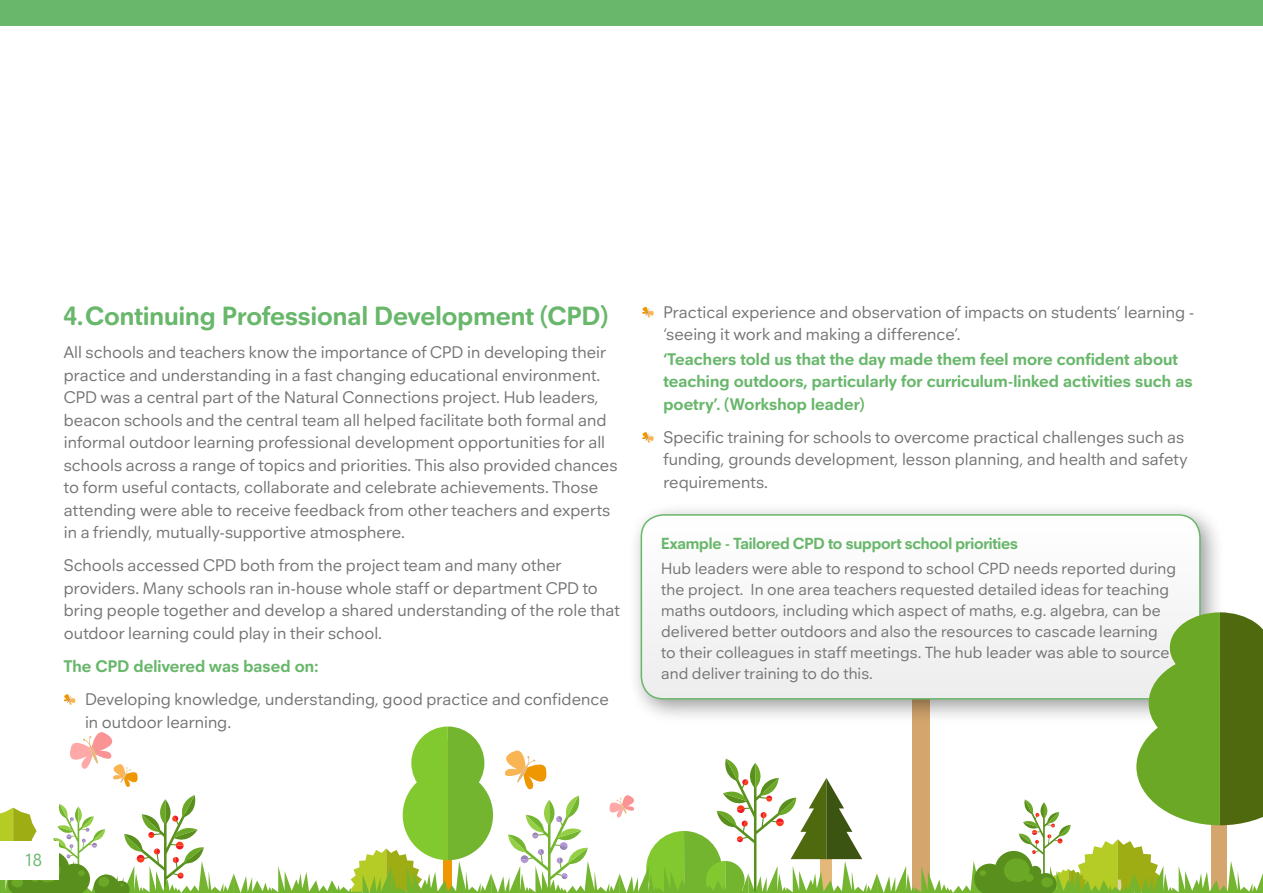
<style>
.page{position:relative;width:1263px;height:893px;background:#fff}
.page>*{position:absolute;margin:0;border:0;box-sizing:border-box;transform-origin:0 0}
.t1{font:700 27px "Neuzeitfor Plymouth";color:#68b76b}
.t2{font:18px "Neuzeitfor Plymouth";color:#68b76b}
.t3{font:17.25px/22.5px "Neuzeitfor Plymouth";color:#747373}
.t4{font:700 17.25px/22.5px "Neuzeitfor Plymouth";letter-spacing:.005em;color:#68b76b}
.t5{font:16.5px/21px "Neuzeitfor Plymouth";letter-spacing:.005em;color:#747373}
.t6{font:700 16.5px "Neuzeitfor Plymouth";letter-spacing:-.01em;color:#68b76b}
</style>
<div class="page">
<div style="left:0;top:0;width:1263px;height:26px;background:#68b76b"></div>
<div style="left:628px;top:502px;width:597px;height:222px;background:#000;opacity:.4"></div>
<svg style="left:641px;top:515px;width:559px;height:97px"></svg>
<div style="left:641px;top:514px;width:560px;height:186px;border:2px solid #68b76b;border-radius:22px"></div>
<svg style="left:642px;top:306px;width:12px;height:12px"></svg>
<svg style="left:642px;top:432px;width:12px;height:11px"></svg>
<svg style="left:0;top:612px;width:1263px;height:281px"></svg>
<div style="left:0;top:841px;width:59px;height:38px;background:#fff"></div>
<h1 class="t1" style="left:64px;top:299px;width:545px">4.Continuing Professional Development (CPD)</h1>
<p class="t3" style="left:64px;top:341px;width:555px">All schools and teachers know the importance of CPD in developing their practice and understanding in a fast changing educational environment.<br>CPD was a central part of the Natural Connections project. Hub leaders, beacon schools and the central team all helped facilitate both formal and informal outdoor learning professional development opportunities for all schools across a range of topics and priorities. This also provided chances to form useful contacts, collaborate and celebrate achievements. Those attending were able to receive feedback from other teachers and experts in a friendly, mutually-supportive atmosphere.</p>
<p class="t3" style="left:64px;top:554px;width:558px">Schools accessed CPD both from the project team and many other providers. Many schools ran in-house whole staff or department CPD to bring people together and develop a shared understanding of the role that outdoor learning could play in their school.</p>
<p class="t4" style="left:64px;top:655px;width:257px">The CPD delivered was based on:</p>
<p class="t3" style="left:85px;top:688px;width:525px">Developing knowledge, understanding, good practice and confidence in outdoor learning.</p>
<p class="t3" style="left:663px;top:300px;width:533px">Practical experience and observation of impacts on students’ learning - ‘seeing it work and making a difference’.</p>
<p class="t4" style="left:663px;top:348px;width:531px">‘Teachers told us that the day made them feel more confident about teaching outdoors, particularly for curriculum-linked activities such as poetry’. (Workshop leader)</p>
<p class="t3" style="left:663px;top:426px;width:526px">Specific training for schools to overcome practical challenges such as funding, grounds development, lesson planning, and health and safety requirements.</p>
<p class="t6" style="left:661px;top:533px;width:358px">Example - Tailored CPD to support school priorities</p>
<p class="t5" style="left:661px;top:558px;width:516px">Hub leaders were able to respond to school CPD needs reported during the project. In one area teachers requested detailed ideas for teaching maths outdoors, including which aspect of maths, e.g. algebra, can be delivered better outdoors and also the resources to cascade learning to their colleagues in staff meetings. The hub leader was able to source and deliver training to do this.</p>
<p class="t2" style="left:25px;top:849px;width:19px">18</p>
</div>
